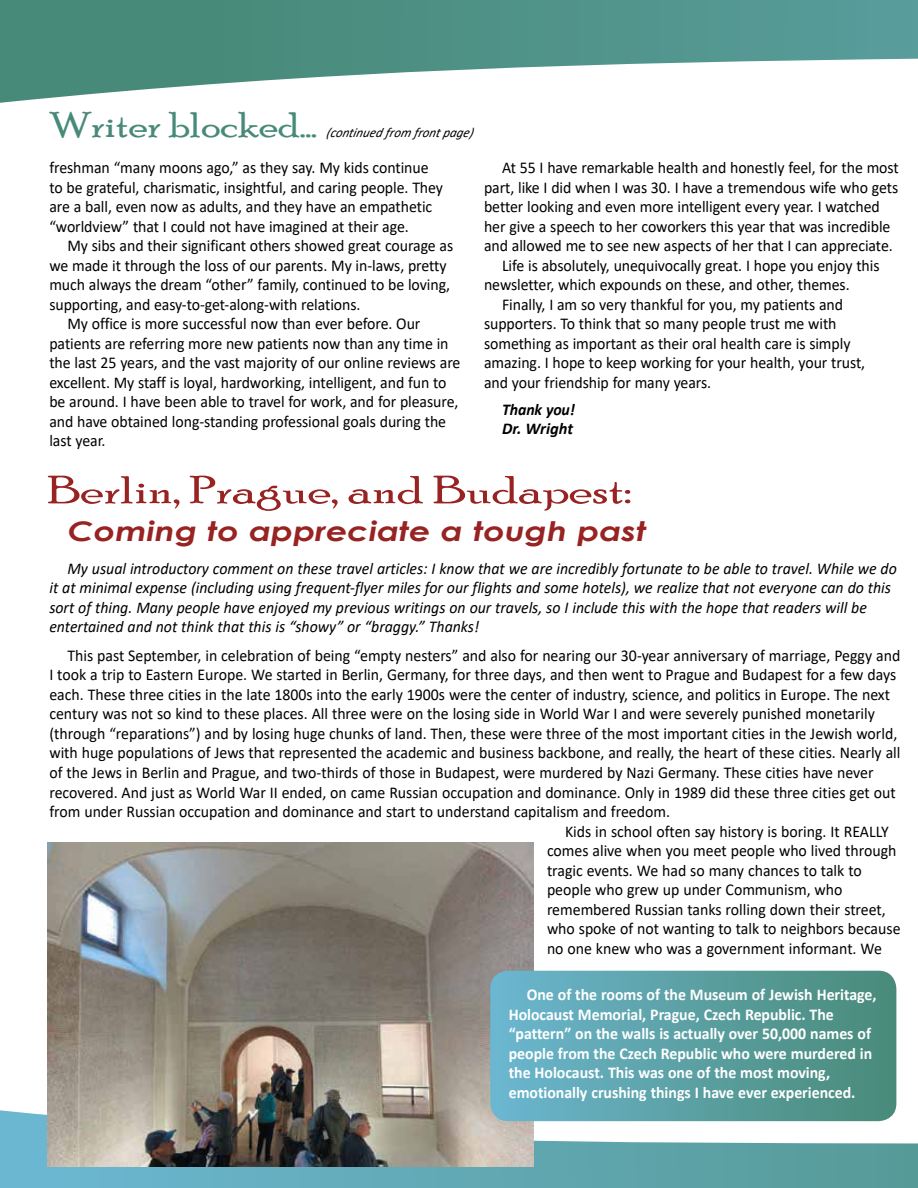
<style>
.page{position:relative;width:918px;height:1188px;background:#fff}
.page>*{position:absolute;margin:0;border:0;box-sizing:border-box;transform-origin:0 0}
.t1{font:39px "Poor Richard";color:#972322;scale:1.36 1}
.t2{font:36px "Poor Richard";color:#488a79;scale:1.2 1}
.t3{font:italic 700 27px "Century Gothic";color:#972322;scale:1.24 1}
.t4{font:16.5px/19.5px "Calibri";letter-spacing:-.005em;color:#000;scale:.96 1}
.t5{font:italic 16.5px/19.5px "Calibri";color:#000;scale:.96 1}
.t6{font:700 16.5px/19.5px "Calibri";color:#fff;scale:.96 1}
.t7{font:italic 700 16.5px/19.6px "Calibri";letter-spacing:-.005em;color:#000;scale:.96 1}
.t8{font:italic 13.5px "Calibri";color:#000;scale:.96 1}
</style>
<div class="page">
<svg style="left:0;top:1110px;width:918px;height:78px"></svg>
<svg style="left:0;top:0;width:918px;height:103px"></svg>
<img style="left:48px;top:843px;width:486px;height:324px">
<svg style="left:490px;top:971px;width:406px;height:150px;background:#5aa0a3"></svg>
<h2 class="t2" style="left:50px;top:105px;width:224px">Writer blocked...</h2>
<p class="t8" style="left:326px;top:124px;width:155px">(continuedfrom frontpage)</p>
<p class="t4" style="left:49px;top:157px;width:412px">freshman “many moons ago,” as they say. My kids continue to be grateful, charismatic, insightful, and caring people. They are a ball, even now as adults, and they have an empathetic “worldview” that I could not have imagined at their age.</p>
<p class="t4" style="left:67px;top:235px;width:403px">My sibs and their significant others showed great courage as</p>
<p class="t4" style="left:49px;top:255px;width:415px">we made it through the loss of our parents. My in-laws, pretty</p>
<p class="t4" style="left:49px;top:274px;width:419px">much always the dream “other” family, continued to be loving,</p>
<p class="t4" style="left:49px;top:294px;width:326px">supporting, and easy-to-get-along-with relations.</p>
<p class="t4" style="left:67px;top:313px;width:369px">My office is more successful now than ever before. Our</p>
<p class="t4" style="left:49px;top:333px;width:417px">patients are referring more new patients now than any time in</p>
<p class="t4" style="left:49px;top:353px;width:430px">the last 25 years, and the vast majority of our online reviews are</p>
<p class="t4" style="left:49px;top:372px;width:415px">excellent. My staff is loyal, hardworking, intelligent, and fun to</p>
<p class="t4" style="left:49px;top:392px;width:428px">be around. I have been able to travel for work, and for pleasure,</p>
<p class="t4" style="left:49px;top:411px;width:415px">and have obtained long-standing professional goals during the</p>
<p class="t4" style="left:49px;top:431px;width:60px">last year.</p>
<p class="t4" style="left:502px;top:158px;width:415px">At 55 I have remarkable health and honestly feel, for the most</p>
<p class="t4" style="left:484px;top:177px;width:433px">part, like I did when I was 30. I have a tremendous wife who gets</p>
<p class="t4" style="left:484px;top:197px;width:414px">better looking and even more intelligent every year. I watched</p>
<p class="t4" style="left:484px;top:216px;width:425px">her give a speech to her coworkers this year that was incredible</p>
<p class="t4" style="left:484px;top:236px;width:427px">and allowed me to see new aspects of her that I can appreciate.</p>
<p class="t4" style="left:502px;top:255px;width:395px">Life is absolutely, unequivocally great. I hope you enjoy this</p>
<p class="t4" style="left:484px;top:275px;width:382px">newsletter, which expounds on these, and other, themes.</p>
<p class="t4" style="left:502px;top:294px;width:357px">Finally, I am so very thankful for you, my patients and</p>
<p class="t4" style="left:484px;top:314px;width:369px">supporters. To think that so many people trust me with</p>
<p class="t4" style="left:484px;top:333px;width:383px">something as important as their oral health care is simply</p>
<p class="t4" style="left:484px;top:353px;width:399px">amazing. I hope to keep working for your health, your trust,</p>
<p class="t4" style="left:484px;top:372px;width:238px">and your friendship for many years.</p>
<p class="t7" style="left:502px;top:399px;width:78px">Thank you!<br>Dr. Wright</p>
<h1 class="t1" style="left:47px;top:468px;width:431px">Berlin, Prague, and Budapest:</h1>
<h3 class="t3" style="left:68px;top:510px;width:468px">Coming to appreciate a tough past</h3>
<p class="t5" style="left:49px;top:558px;width:884px;text-indent:18px">My usual introductory comment on these travel articles: I know that we are incredibly fortunate to be able to travel. While we do it at minimal expense (including using frequent-flyer miles for our flights and some hotels), we realize that not everyone can do this sort of thing. Many people have enjoyed my previous writings on our travels, so I include this with the hope that readers will be entertained and not think that this is “showy” or “braggy.” Thanks!</p>
<p class="t4" style="left:67px;top:645px;width:869px">This past September, in celebration of being “empty nesters” and also for nearing our 30-year anniversary of marriage, Peggy and</p>
<p class="t4" style="left:49px;top:665px;width:884px">I took a trip to Eastern Europe. We started in Berlin, Germany, for three days, and then went to Prague and Budapest for a few days</p>
<p class="t4" style="left:49px;top:684px;width:877px">each. These three cities in the late 1800s into the early 1900s were the center of industry, science, and politics in Europe. The next</p>
<p class="t4" style="left:49px;top:704px;width:861px">century was not so kind to these places. All three were on the losing side in World War I and were severely punished monetarily</p>
<p class="t4" style="left:49px;top:723px;width:885px">(through “reparations”) and by losing huge chunks of land. Then, these were three of the most important cities in the Jewish world,</p>
<p class="t4" style="left:49px;top:743px;width:888px">with huge populations of Jews that represented the academic and business backbone, and really, the heart of these cities. Nearly all</p>
<p class="t4" style="left:49px;top:762px;width:860px">of the Jews in Berlin and Prague, and two-thirds of those in Budapest, were murdered by Nazi Germany. These cities have never</p>
<p class="t4" style="left:49px;top:782px;width:883px">recovered. And just as World War II ended, on came Russian occupation and dominance. Only in 1989 did these three cities get out</p>
<p class="t4" style="left:49px;top:801px;width:648px">from under Russian occupation and dominance and start to understand capitalism and freedom.</p>
<p class="t4" style="left:565px;top:821px;width:339px">Kids in school often say history is boring. It REALLY</p>
<p class="t4" style="left:547px;top:840px;width:366px">comes alive when you meet people who lived through</p>
<p class="t4" style="left:547px;top:860px;width:329px">tragic events. We had so many chances to talk to</p>
<p class="t4" style="left:547px;top:879px;width:309px">people who grew up under Communism, who</p>
<p class="t4" style="left:547px;top:899px;width:354px">remembered Russian tanks rolling down their street,</p>
<p class="t4" style="left:547px;top:918px;width:370px">who spoke of not wanting to talk to neighbors because</p>
<p class="t4" style="left:547px;top:938px;width:350px">no one knew who was a government informant. We</p>
<p class="t6" style="left:509px;top:985px;width:385px;text-indent:18px">One of the rooms of the Museum of Jewish Heritage, Holocaust Memorial, Prague, Czech Republic. The “pattern” on the walls is actually over 50,000 names of people from the Czech Republic who were murdered in the Holocaust. This was one of the most moving, emotionally crushing things I have ever experienced.</p>
</div>
